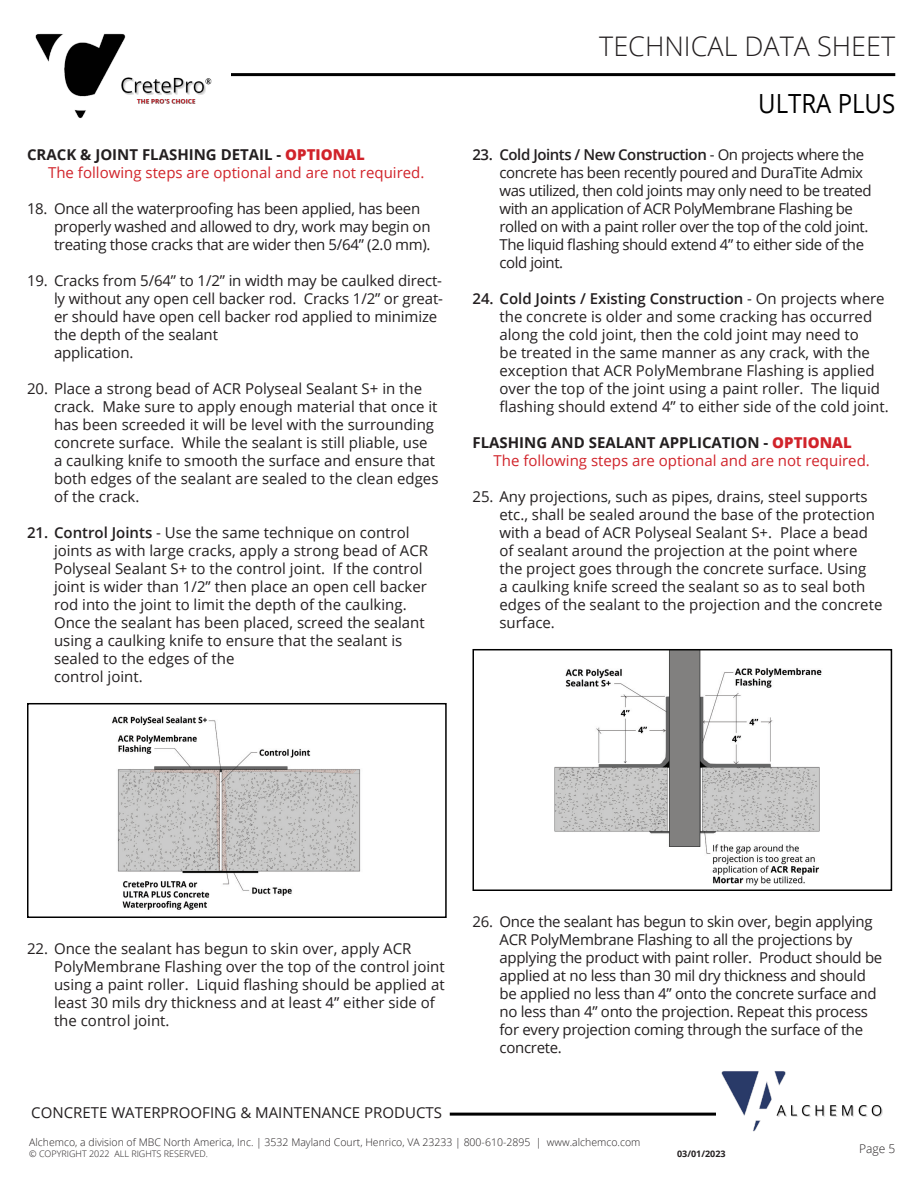
<style>
.page{position:relative;width:918px;height:1188px;background:#fff}
.page>*{position:absolute;margin:0;border:0;box-sizing:border-box;transform-origin:0 0}
.t1{font:300 27px "Open Sans";color:#231f20}
.t2{font:26.4px "Open Sans";color:#000;scale:.91 1}
.t3{font:15px/18px "Open Sans";color:#231f20}
.t4{font:15px/18px "Open Sans";letter-spacing:-.02em;color:#231f20}
.t5{font:15px/18px "Open Sans";letter-spacing:-.03em;color:#231f20}
.t6{font:15px "Open Sans";color:#d1232a}
.t7{font:700 15px "Open Sans";color:#231f20}
.t8{font:300 12px "Open Sans";color:#231f20}
.t9{font:300 10.5px "Open Sans";color:#231f20}
.t10{font:300 9px "Open Sans";color:#231f20}
.t11{font:700 9px "Open Sans";color:#231f20}
.s1{font-weight:800;color:#d1232a}
.s2{font-weight:600}
</style>
<div class="page">
<hr style="left:180px;top:73px;width:715px;height:3px;background:#000">
<hr style="left:450px;top:1113px;width:301px;height:3px;background:#000">
<div style="left:28px;top:27px;width:203px;height:95px;background:#fff"></div>
<img style="left:35px;top:33px;width:177px;height:86px">
<div style="left:717px;top:1066px;width:176px;height:68px;background:#fff"></div>
<img style="left:721px;top:1071px;width:162px;height:61px">
<img style="left:112px;top:716px;width:249px;height:194px">
<div style="left:27px;top:703px;width:420px;height:215px;border:2px solid #000"></div>
<img style="left:554px;top:652px;width:268px;height:234px">
<div style="left:472px;top:649px;width:420px;height:242px;border:2px solid #000"></div>
<h1 class="t1" style="left:599px;top:27px;width:298px">TECHNICAL DATA SHEET</h1>
<p class="t7" style="left:27px;top:144px;width:339px">CRACK &amp; JOINT FLASHING DETAIL - <span class="s1">OPTIONAL</span></p>
<p class="t6" style="left:48px;top:162px;width:378px">The following steps are optional and are not required.</p>
<p class="t4" style="left:54px;top:199px;width:378px;text-indent:-27px">18. Once all the waterproofing has been applied, has been properly washed and allowed to dry, work may begin on treating those cracks that are wider then 5/64” (2.0 mm).</p>
<p class="t3" style="left:54px;top:271px;width:391px;text-indent:-27px">19. Cracks from 5/64” to 1/2” in width may be caulked direct&shy;ly without any open cell backer rod. Cracks 1/2” or great&shy;er should have open cell backer rod applied to minimize the depth of the sealant<br>application.</p>
<p class="t3" style="left:54px;top:379px;width:386px;text-indent:-27px">20. Place a strong bead of ACR Polyseal Sealant S+ in the crack. Make sure to apply enough material that once it has been screeded it will be level with the surrounding concrete surface. While the sealant is still pliable, use a caulking knife to smooth the surface and ensure that both edges of the sealant are sealed to the clean edges of the crack.</p>
<p class="t3" style="left:54px;top:523px;width:376px;text-indent:-27px"><span class="s2">21. Control Joints</span> - Use the same technique on control joints as with large cracks, apply a strong bead of ACR Polyseal Sealant S+ to the control joint. If the control joint is wider than 1/2” then place an open cell backer rod into the joint to limit the depth of the caulking.<br>Once the sealant has been placed, screed the sealant using a caulking knife to ensure that the sealant is sealed to the edges of the<br>control joint.</p>
<h2 class="t2" style="left:758px;top:85px;width:152px">ULTRA PLUS</h2>
<p class="t5" style="left:500px;top:145px;width:374px;text-indent:-27px"><span class="s2">23. Cold Joints / New Construction</span> - On projects where the concrete has been recently poured and DuraTite Admix was utilized, then cold joints may only need to be treated with an application of ACR PolyMembrane Flashing be rolled on with a paint roller over the top of the cold joint.<br>The liquid flashing should extend 4” to either side of the cold joint.</p>
<p class="t3" style="left:500px;top:289px;width:391px;text-indent:-27px"><span class="s2">24. Cold Joints / Existing Construction</span> - On projects where the concrete is older and some cracking has occurred along the cold joint, then the cold joint may need to<br>be treated in the same manner as any crack, with the exception that ACR PolyMembrane Flashing is applied over the top of the joint using a paint roller. The liquid flashing should extend 4” to either side of the cold joint.</p>
<p class="t7" style="left:472px;top:432px;width:381px">FLASHING AND SEALANT APPLICATION - <span class="s1">OPTIONAL</span></p>
<p class="t6" style="left:494px;top:450px;width:378px">The following steps are optional and are not required.</p>
<p class="t3" style="left:500px;top:487px;width:384px;text-indent:-27px">25. Any projections, such as pipes, drains, steel supports etc., shall be sealed around the base of the protection with a bead of ACR Polyseal Sealant S+. Place a bead of sealant around the projection at the point where the project goes through the concrete surface. Using<br>a caulking knife screed the sealant so as to seal both edges of the sealant to the projection and the concrete surface.</p>
<p class="t3" style="left:54px;top:939px;width:392px;text-indent:-27px">22. Once the sealant has begun to skin over, apply ACR PolyMembrane Flashing over the top of the control joint using a paint roller. Liquid flashing should be applied at least 30 mils dry thickness and at least 4” either side of the control joint.</p>
<p class="t3" style="left:31px;top:1103px;width:412px">CONCRETE WATERPROOFING &amp; MAINTENANCE PRODUCTS</p>
<p class="t4" style="left:500px;top:912px;width:384px;text-indent:-27px">26. Once the sealant has begun to skin over, begin applying ACR PolyMembrane Flashing to all the projections by applying the product with paint roller. Product should be applied at no less than 30 mil dry thickness and should be applied no less than 4” onto the concrete surface and no less than 4” onto the projection. Repeat this process for every projection coming through the surface of the concrete.</p>
<p class="t9" style="left:29px;top:1135px;width:613px">Alchemco, a division of MBC North America, Inc. | 3532 Mayland Court, Henrico, VA 23233 | 800-610-2895 | www.alchemco.com</p>
<p class="t10" style="left:29px;top:1147px;width:180px">© COPYRIGHT 2022 ALL RIGHTS RESERVED.</p>
<p class="t11" style="left:677px;top:1147px;width:50px">03/01/2023</p>
<p class="t8" style="left:859px;top:1140px;width:38px">Page 5</p>
</div>
